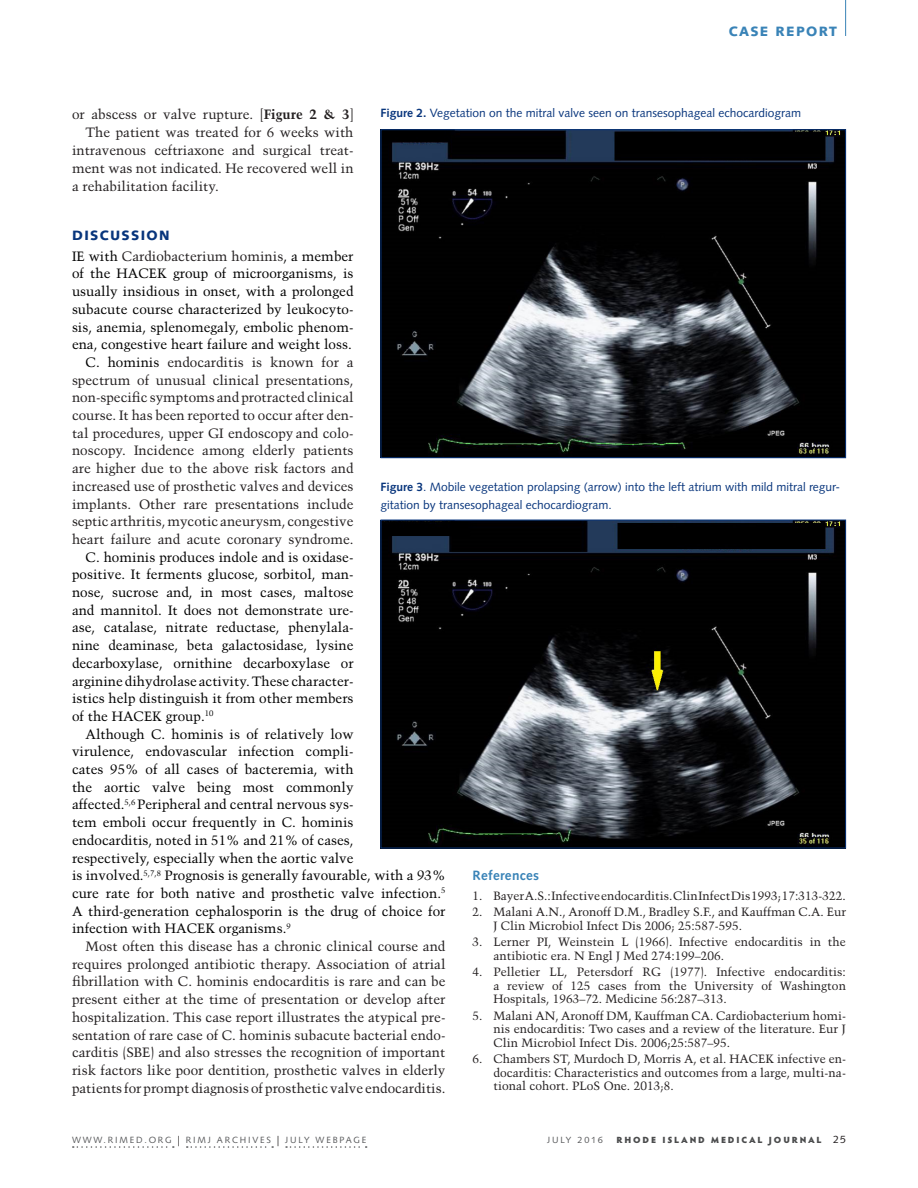
<style>
.page{position:relative;width:918px;height:1188px;background:#fff}
.page>*{position:absolute;margin:0;border:0;box-sizing:border-box;transform-origin:0 0}
.clinical_text__9_12{font:13.5px/17.7px "Trump Mediaeval";color:#231f20;text-align:justify}
.clinical_text__9_12-2{font:13.5px/17.7px "Trump Mediaeval";color:#000;text-align:justify}
.clinical_text_1st_pa{font:13.5px/17.7px "Trump Mediaeval";color:#000;text-align:justify}
.dept_blue{font:900 13.5px "Syntax";letter-spacing:.1em;color:#3983b7}
.clincal_Head{font:900 13.5px "Syntax";letter-spacing:.1em;color:#08357c}
.clinical_Fine_print{font:700 13.5px "Syntax";letter-spacing:.025em;color:#3983b7}
.t1{font:12px/13.5px "Trump Mediaeval";color:#231f20;text-align:justify}
.clinical_figure_capt{font:12px/18px "Syntax";color:#08357c}
.t2{font:9px "Syntax";letter-spacing:.2em;color:#57585a}
.t3{font:900 9px "Hypatia Sans Pro";letter-spacing:.205em;color:#4b4c4d}
.s1{font-weight:700}
.s2{color:#231f20}
.s3{color:#000}
.s4{font-size:13.5px;color:#231f20}
.s5{font-family:"Syntax";font-weight:400;font-size:10.5px;color:#231f20}
</style>
<div class="page">
<hr style="left:845px;top:0;width:1px;height:36px;background:#3983b7">
<img style="left:383px;top:131px;width:461px;height:325px">
<div style="left:381px;top:129px;width:465px;height:329px;border:1px solid #08357c"></div>
<img style="left:383px;top:522px;width:461px;height:324px">
<div style="left:381px;top:520px;width:465px;height:328px;border:1px solid #08357c"></div>
<svg style="left:73px;top:1146px;width:101px;height:2px"></svg>
<svg style="left:187px;top:1146px;width:86px;height:2px"></svg>
<svg style="left:286px;top:1146px;width:81px;height:2px"></svg>
<p class="dept_blue" style="left:729px;top:23px;width:110px">CASE REPORT</p>
<p class="clinical_figure_capt" style="left:381px;top:104px;width:422px"><span class="s1">Figure 2.</span> Vegetation on the mitral valve seen on transesophageal echocardiogram</p>
<p class="clinical_text__9_12" style="left:72px;top:105px;width:283px">or abscess or valve rupture. [<span class="s1">Figure 2 &amp; 3</span>]</p>
<p class="clinical_text__9_12" style="left:72px;top:123px;width:283px;text-indent:14px">The patient was treated for 6 weeks with intravenous ceftriaxone and surgical treat&shy;ment was not indicated. He recovered well in a rehabilitation facility.</p>
<p class="clincal_Head" style="left:72px;top:227px;width:99px">DISCUSSION</p>
<p class="clinical_text_1st_pa" style="left:72px;top:247px;width:283px">IE with <span class="s2">Cardiobacterium hominis</span>, a member of the HACEK group of microorganisms, is usually insidious in onset, with a prolonged subacute course characterized by leukocyto&shy;sis, anemia, splenomegaly, embolic phenom&shy;ena, congestive heart failure and weight loss.</p>
<p class="clinical_text__9_12" style="left:72px;top:353px;width:283px;text-indent:14px"><span class="s3">C. hominis</span> endocarditis is known for a spectrum of unusual clinical presentations, non-specific symptoms and protracted clinical course. It has been reported to occur after den&shy;tal procedures, upper GI endoscopy and colo&shy;noscopy. Incidence among elderly patients are higher due to the above risk factors and increased use of prosthetic valves and devices implants. Other rare presentations include septic arthritis, mycotic aneurysm, congestive heart failure and acute coronary syndrome.</p>
<p class="clinical_text__9_12-2" style="left:72px;top:548px;width:283px;text-indent:14px">C. hominis produces indole and is oxidase&shy;positive. It ferments glucose, sorbitol, man&shy;nose, sucrose and, in most cases, maltose and mannitol. It does not demonstrate ure&shy;ase, catalase, nitrate reductase, phenylala&shy;nine deaminase, beta galactosidase, lysine decarboxylase, ornithine decarboxylase or arginine dihydrolase activity. These character&shy;istics help distinguish it from other members of the HACEK group.<sup>10</sup></p>
<p class="clinical_text__9_12-2" style="left:72px;top:725px;width:375px;text-align:left;text-indent:14px">Although C. hominis is of relatively low<br>virulence, endovascular infection compli-<br>cates 95% of all cases of bacteremia, with<br>the aortic valve being most commonly<br>affected.<sup>5,6</sup> Peripheral and central nervous sys-<br>tem emboli occur frequently in C. hominis<br>endocarditis, noted in 51% and 21% of cases,<br>respectively, especially when the aortic valve<br>is involved.<sup>5,7,8</sup> Prognosis is generally favourable, with a 93% cure rate for both native and prosthetic valve infection.<sup>5<br></sup>A third-generation cephalosporin is the drug of choice for infection with HACEK organisms.<sup>9</sup></p>
<p class="clinical_text__9_12" style="left:72px;top:937px;width:375px;text-indent:14px">Most often this disease has a chronic clinical course and requires prolonged antibiotic therapy. Association of atrial fibrillation with C. hominis endocarditis is rare and can be present either at the time of presentation or develop after hospitalization. This case report illustrates the atypical pre&shy;sentation of rare case of C. hominis subacute bacterial endo&shy;carditis (SBE) and also stresses the recognition of important risk factors like poor dentition, prosthetic valves in elderly patients for prompt diagnosis of prosthetic valve endocarditis.</p>
<p class="clinical_figure_capt" style="left:381px;top:478px;width:461px"><span class="s1">Figure 3</span>. Mobile vegetation prolapsing (arrow) into the left atrium with mild mitral regur&shy;gitation by transesophageal echocardiogram.</p>
<p class="clinical_Fine_print" style="left:472px;top:868px;width:68px">References</p>
<p class="t1" style="left:472px;top:889px;width:375px">1. Bayer A.S.: Infective endocarditis. Clin Infect Dis 1993; 17:313-322.</p>
<p class="t1" style="left:494px;top:905px;width:354px;text-indent:-21px">2. Malani A.N., Aronoff D.M., Bradley S.F., and Kauffman C.A. Eur<br>J Clin Microbiol Infect Dis 2006; 25:587-595.</p>
<p class="t1" style="left:494px;top:935px;width:354px;text-indent:-21px">3. Lerner PI, Weinstein L (1966). Infective endocarditis in the antibiotic era. N Engl J Med 274:199–206.</p>
<p class="t1" style="left:494px;top:965px;width:354px;text-indent:-21px">4. Pelletier LL, Petersdorf RG (1977). Infective endocarditis: a review of 125 cases from the University of Washington Hospitals, 1963–72. Medicine 56:287–313.</p>
<p class="t1" style="left:494px;top:1009px;width:354px;text-indent:-21px">5. Malani AN, Aronoff DM, Kauffman CA. Cardiobacterium homi&shy;nis endocarditis: Two cases and a review of the literature. Eur J Clin Microbiol Infect Dis. 2006;25:587–95.</p>
<p class="t1" style="left:494px;top:1052px;width:354px;text-indent:-21px">6. Chambers ST, Murdoch D, Morris A, et al. HACEK infective en&shy;docarditis: Characteristics and outcomes from a large, multi-na&shy;tional cohort. PLoS One. 2013;8.</p>
<p class="t2" style="left:72px;top:1134px;width:296px">WWW.RIMED.ORG <span class="s4">|</span> RIMJ ARCHIVES <span class="s4">|</span> JULY WEBPAGE</p>
<p class="t2" style="left:547px;top:1134px;width:57px">JULY 2016</p>
<p class="t3" style="left:616px;top:1133px;width:231px">RHODE ISLAND MEDICAL JOURNAL <span class="s5">25</span></p>
</div>
